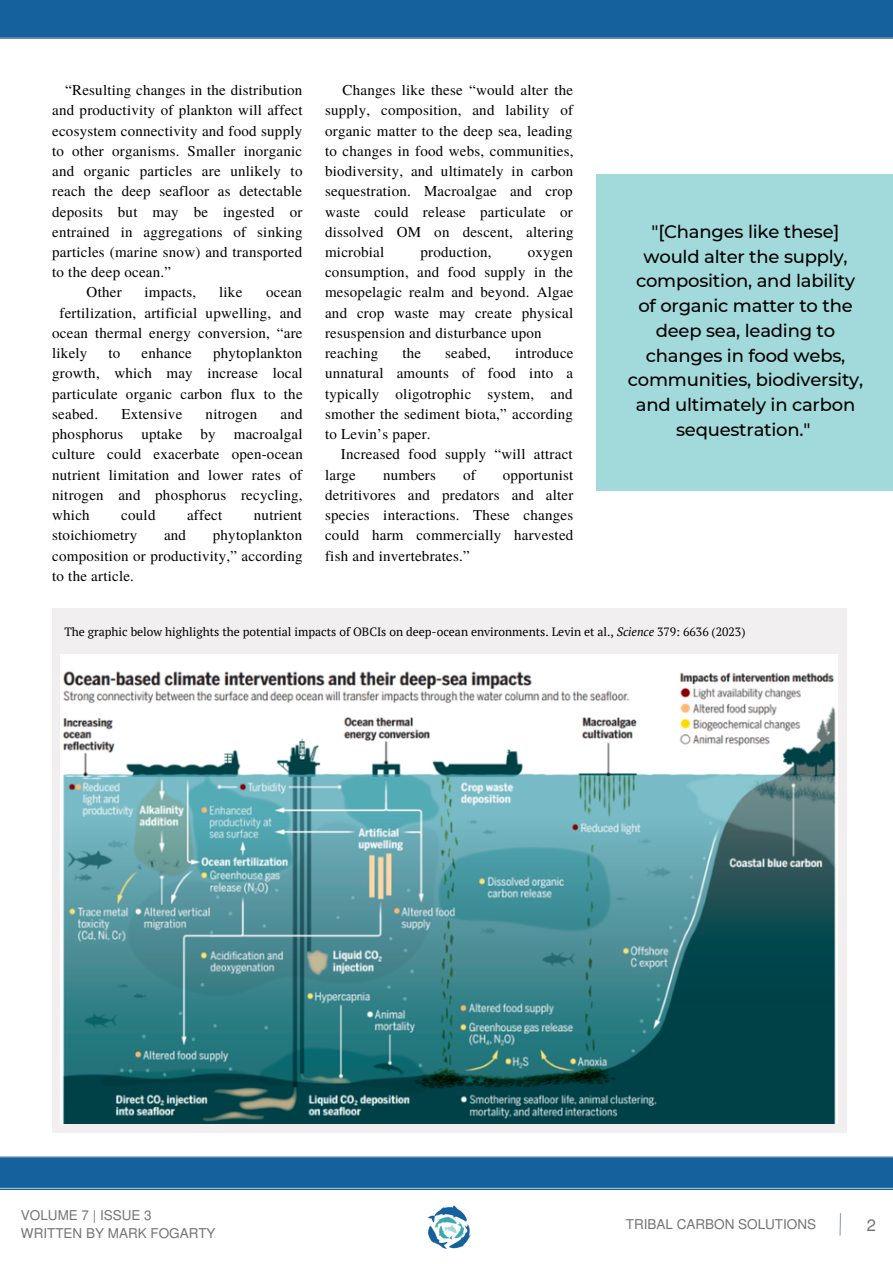
<style>
.page{position:relative;width:893px;height:1264px;background:#fff}
.page>*{position:absolute;margin:0;border:0;box-sizing:border-box;transform-origin:0 0}
.t1{font:500 18px/24.8px "Montserrat";letter-spacing:-.01em;color:#000;text-align:center}
.t2{font:16.5px "Mukti";color:#737373}
.t3{font:15px/20.2px "Te X Gyre Termes";letter-spacing:.015em;color:#000;text-align:justify}
.t4{font:13.5px "Mukti";color:#737373}
.t5{font:12px "PT Serif";color:#000}
.s1{font-style:italic}
</style>
<div class="page">
<div style="left:596px;top:174px;width:296px;height:316px;background:#a2dadb"></div>
<div style="left:0;top:0;width:892px;height:38px;background:#14619d"></div>
<hr style="left:0;top:38px;width:892px;height:1px;background:#a6a6a6">
<img style="left:428px;top:1205px;width:43px;height:44px">
<svg style="left:839px;top:1213px;width:2px;height:23px"></svg>
<div style="left:0;top:1156px;width:892px;height:33px;background:#b2b8ba"></div>
<div style="left:0;top:1157px;width:892px;height:31px;background:#14619d"></div>
<div style="left:52px;top:608px;width:794px;height:524px;background:#f1efef"></div>
<div style="left:60px;top:654px;width:777px;height:268px;background:#fff"></div>
<img style="left:60px;top:671px;width:777px;height:452px">
<p class="t3" style="left:52px;top:79px;width:252px;text-indent:13px">“Resulting changes in the distribution and productivity of plankton will affect ecosystem connectivity and food supply to other organisms. Smaller inorganic and organic particles are unlikely to reach the deep seafloor as detectable deposits but may be ingested or entrained in aggregations of sinking particles (marine snow) and transported to the deep ocean.”</p>
<p class="t3" style="left:87px;top:281px;width:37px">Other</p>
<p class="t3" style="left:144px;top:281px;width:53px">impacts,</p>
<p class="t3" style="left:219px;top:281px;width:25px">like</p>
<p class="t3" style="left:266px;top:281px;width:37px">ocean</p>
<p class="t3" style="left:60px;top:302px;width:244px">fertilization, artificial upwelling, and</p>
<p class="t3" style="left:52px;top:322px;width:252px">ocean thermal energy conversion, “are</p>
<p class="t3" style="left:52px;top:342px;width:37px">likely</p>
<p class="t3" style="left:108px;top:342px;width:13px">to</p>
<p class="t3" style="left:141px;top:342px;width:52px">enhance</p>
<p class="t3" style="left:52px;top:342px;width:252px;text-indent:161px">phytoplankton growth, which may increase local particulate organic carbon flux to the seabed.</p>
<p class="t3" style="left:52px;top:403px;width:252px;text-indent:228px">and phosphorus uptake by macroalgal culture could exacerbate open-ocean nutrient limitation and lower rates of nitrogen and phosphorus recycling, which</p>
<p class="t3" style="left:121px;top:403px;width:62px">Extensive</p>
<p class="t3" style="left:206px;top:403px;width:53px">nitrogen</p>
<p class="t3" style="left:121px;top:504px;width:36px">could</p>
<p class="t3" style="left:187px;top:504px;width:37px">affect</p>
<p class="t3" style="left:254px;top:504px;width:50px">nutrient</p>
<p class="t3" style="left:52px;top:524px;width:87px">stoichiometry</p>
<p class="t3" style="left:164px;top:524px;width:24px">and</p>
<p class="t3" style="left:52px;top:524px;width:252px;text-indent:161px">phytoplankton composition or productivity,” according to the article.</p>
<p class="t3" style="left:325px;top:79px;width:250px;text-indent:18px">Changes like these “would alter the supply, composition, and lability of organic matter to the deep sea, leading to changes in food webs, communities, biodiversity, and ultimately in carbon sequestration. Macroalgae and crop waste could release particulate or dissolved OM on descent, altering microbial</p>
<p class="t3" style="left:420px;top:241px;width:72px">production,</p>
<p class="t3" style="left:325px;top:241px;width:250px;text-indent:203px">oxygen consumption, and food supply in the mesopelagic realm and beyond. Algae and crop waste may create physical resuspension and disturbance upon</p>
<p class="t3" style="left:325px;top:342px;width:55px">reaching</p>
<p class="t3" style="left:402px;top:342px;width:20px">the</p>
<p class="t3" style="left:445px;top:342px;width:47px">seabed,</p>
<p class="t3" style="left:325px;top:342px;width:250px;text-indent:190px">introduce unnatural amounts of food into a typically oligotrophic system, and smother the sediment biota,” according to Levin’s paper.</p>
<p class="t3" style="left:325px;top:443px;width:249px;text-indent:16px">Increased food supply “will attract large</p>
<p class="t3" style="left:383px;top:464px;width:54px">numbers</p>
<p class="t3" style="left:463px;top:464px;width:14px">of</p>
<p class="t3" style="left:325px;top:464px;width:250px;text-indent:178px">opportunist detritivores and predators and alter species interactions. These changes could harm commercially harvested fish and invertebrates.”</p>
<p class="t1" style="left:627px;top:219px;width:237px">"[Changes like these] would alter the supply, composition, and lability of organic matter to the deep sea, leading to changes in food webs, communities, biodiversity, and ultimately in carbon sequestration."</p>
<p class="t5" style="left:64px;top:623px;width:682px">The graphic below highlights the potential impacts of OBCIs on deep-ocean environments. Levin et al., <span class="s1">Science</span> 379: 6636 (2023)</p>
<p class="t4" style="left:21px;top:1205px;width:132px">VOLUME 7 | ISSUE 3</p>
<p class="t4" style="left:21px;top:1223px;width:196px">WRITTEN BY MARK FOGARTY</p>
<p class="t4" style="left:626px;top:1214px;width:192px">TRIBAL CARBON SOLUTIONS</p>
<p class="t2" style="left:866px;top:1213px;width:11px">2</p>
</div>
